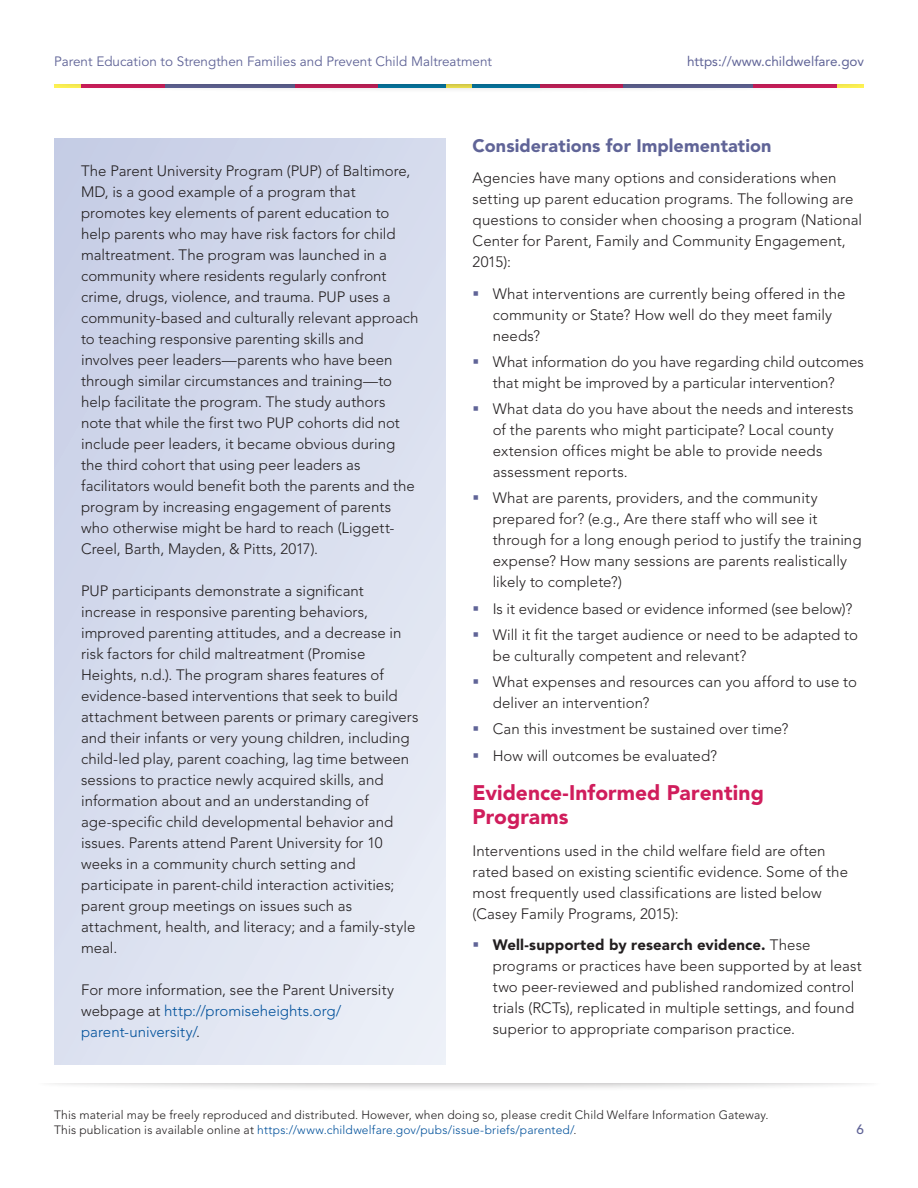
<style>
.page{position:relative;width:918px;height:1188px;background:#fff}
.page>*{position:absolute;margin:0;border:0;box-sizing:border-box;transform-origin:0 0}
.t1{font:900 21px/24px "Avenir";color:#d01d5c}
.t2{font:900 18px "Avenir";letter-spacing:.005em;color:#606497}
.t3{font:300 15px/21px "Avenir";letter-spacing:.005em;color:#231f20}
.t4{font:13.5px "Avenir";color:#606497}
.t5{font:13.5px "Avenir";color:#606497}
.t6{font:500 13.5px "Avenir";color:#606497}
.t7{font:300 12px/15px "Avenir";letter-spacing:.015em;color:#231f20}
.s1{color:#01519b}
.s2{font-weight:900}
</style>
<div class="page">
<div style="left:34px;top:1065px;width:850px;height:27px;background:#231f20;opacity:.4"></div>
<div style="left:0;top:1058px;width:918px;height:25px;background:#fff"></div>
<div style="left:47px;top:66px;width:824px;height:27px;background:#231f20;opacity:.4"></div>
<div style="left:38px;top:58px;width:842px;height:25px;background:#fff"></div>
<div style="left:54px;top:138px;width:392px;height:926px;background:linear-gradient(to right,#cfd6ea,#e2e6f3)"></div>
<p class="t4" style="left:54px;top:53px;width:439px">Parent Education to Strengthen Families and Prevent Child Maltreatment</p>
<p class="t5" style="left:687px;top:53px;width:179px">https://www.childwelfare.gov</p>
<p class="t3" style="left:81px;top:161px;width:339px">The Parent University Program (PUP) of Baltimore, MD, is a good example of a program that promotes key elements of parent education to help parents who may have risk factors for child maltreatment. The program was launched in a community where residents regularly confront crime, drugs, violence, and trauma. PUP uses a community-based and culturally relevant approach to teaching responsive parenting skills and involves peer leaders—parents who have been through similar circumstances and training—to help facilitate the program. The study authors note that while the first two PUP cohorts did not include peer leaders, it became obvious during the third cohort that using peer leaders as facilitators would benefit both the parents and the program by increasing engagement of parents who otherwise might be hard to reach (Liggett-Creel, Barth, Mayden, &amp; Pitts, 2017).</p>
<p class="t3" style="left:81px;top:581px;width:339px">PUP participants demonstrate a significant increase in responsive parenting behaviors, improved parenting attitudes, and a decrease in risk factors for child maltreatment (Promise Heights, n.d.). The program shares features of evidence-based interventions that seek to build attachment between parents or primary caregivers and their infants or very young children, including child-led play, parent coaching, lag time between sessions to practice newly acquired skills, and information about and an understanding of age-specific child developmental behavior and issues. Parents attend Parent University for 10 weeks in a community church setting and participate in parent-child interaction activities; parent group meetings on issues such as attachment, health, and literacy; and a family-style meal.</p>
<p class="t3" style="left:81px;top:980px;width:315px">For more information, see the Parent University webpage at <span class="s1">http://promiseheights.org/ parent-university/</span>.</p>
<h3 class="t2" style="left:473px;top:135px;width:301px">Considerations for Implementation</h3>
<p class="t3" style="left:473px;top:168px;width:391px">Agencies have many options and considerations when setting up parent education programs. The following are questions to consider when choosing a program (National Center for Parent, Family and Community Engagement, 2015):</p>
<p class="t3" style="left:493px;top:283px;width:354px">What interventions are currently being offered in the community or State? How well do they meet family needs?</p>
<p class="t3" style="left:493px;top:351px;width:373px">What information do you have regarding child outcomes that might be improved by a particular intervention?</p>
<p class="t3" style="left:493px;top:399px;width:362px">What data do you have about the needs and interests of the parents who might participate? Local county extension offices might be able to provide needs assessment reports.</p>
<p class="t3" style="left:493px;top:488px;width:370px">What are parents, providers, and the community prepared for? (e.g., Are there staff who will see it through for a long enough period to justify the training expense? How many sessions are parents realistically likely to complete?)</p>
<p class="t3" style="left:493px;top:598px;width:361px">Is it evidence based or evidence informed (see below)?</p>
<p class="t3" style="left:493px;top:624px;width:367px">Will it fit the target audience or need to be adapted to be culturally competent and relevant?</p>
<p class="t3" style="left:493px;top:672px;width:366px">What expenses and resources can you afford to use to deliver an intervention?</p>
<p class="t3" style="left:493px;top:719px;width:297px">Can this investment be sustained over time?</p>
<p class="t3" style="left:493px;top:745px;width:226px">How will outcomes be evaluated?</p>
<h2 class="t1" style="left:473px;top:781px;width:293px">Evidence-Informed Parenting<br>Programs</h2>
<p class="t3" style="left:473px;top:840px;width:377px">Interventions used in the child welfare field are often rated based on existing scientific evidence. Some of the most frequently used classifications are listed below (Casey Family Programs, 2015):</p>
<p class="t3" style="left:493px;top:935px;width:371px"><span class="s2">Well-supported by research evidence.</span> These programs or practices have been supported by at least two peer-reviewed and published randomized control trials (RCTs), replicated in multiple settings, and found superior to appropriate comparison practice.</p>
<p class="t7" style="left:54px;top:1107px;width:716px">This material may be freely reproduced and distributed. However, when doing so, please credit Child Welfare Information Gateway.<br>This publication is available online at <span class="s1">https://www.childwelfare.gov/pubs/issue-briefs/parented/</span>.</p>
<p class="t6" style="left:857px;top:1122px;width:9px">6</p>
</div>
